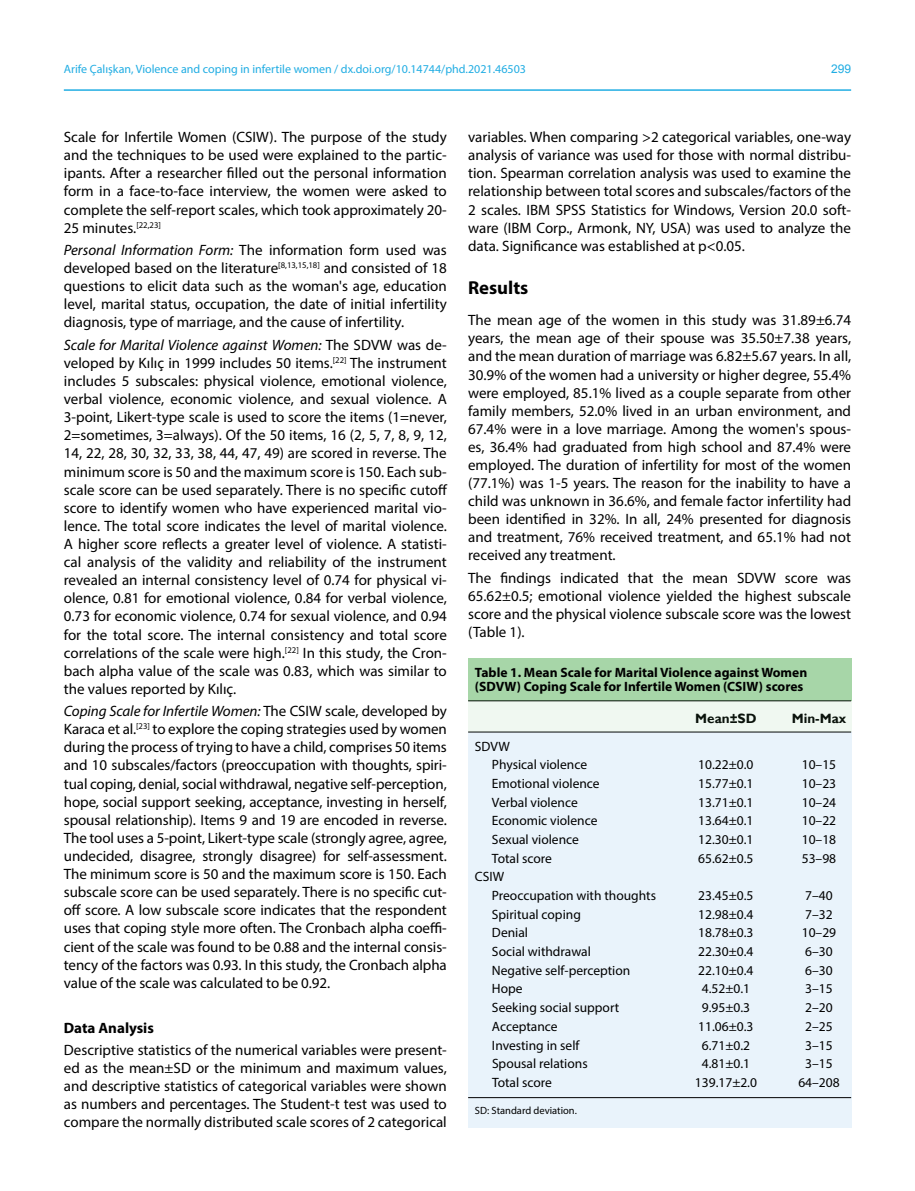
<style>
.page{position:relative;width:915px;height:1191px;background:#fff}
.page>*{position:absolute;margin:0;border:0;box-sizing:border-box;transform-origin:0 0}
.t1{font:700 18.75px "Myriad Pro";color:#000}
.t2{font:15px/18.1px "Myriad Pro";color:#000;text-align:justify}
.t3{font:700 15px "Myriad Pro";color:#000}
.t4{font:13.5px/18.8px "Myriad Pro";color:#000}
.t5{font:700 13.5px/14.4px "Myriad Pro";color:#000}
.t6{font:700 13.5px "Gill Sans";color:#000}
.t7{font:12px "Myriad Pro";color:#21ade3}
.t8{font:12px "Arial";color:#21ade3}
.t9{font:10.5px "Myriad Pro";color:#000}
.s1{font-style:italic}
</style>
<div class="page">
<hr style="left:64px;top:89px;width:786px;height:2px;background:#21ade3">
<div style="left:468px;top:658px;width:382px;height:42px;background:#a7d6a8"></div>
<div style="left:468px;top:732px;width:382px;height:395px;background:#e9f3fb"></div>
<hr style="left:468px;top:1097px;width:382px;height:1px;background:#000">
<div style="left:468px;top:700px;width:382px;height:32px;background:#f0f8f1"></div>
<p class="t7" style="left:64px;top:61px;width:463px">Arife Çalışkan, Violence and coping in infertile women / dx.doi.org/10.14744/phd.2021.46503</p>
<p class="t8" style="left:830px;top:60px;width:22px">299</p>
<p class="t2" style="left:64px;top:128px;width:384px">Scale for Infertile Women (CSIW). The purpose of the study and the techniques to be used were explained to the partic&shy;ipants. After a researcher filled out the personal information form in a face-to-face interview, the women were asked to complete the self-report scales, which took approximately 20- 25 minutes.<sup>[22,23]</sup></p>
<p class="t2" style="left:64px;top:241px;width:384px"><span class="s1">Personal Information Form:</span> The information form used was developed based on the literature<sup>[8,13,15,18]</sup> and consisted of 18 questions to elicit data such as the woman's age, education level, marital status, occupation, the date of initial infertility diagnosis, type of marriage, and the cause of infertility.</p>
<p class="t2" style="left:64px;top:335px;width:385px"><span class="s1">Scale for Marital Violence against Women:</span> The SDVW was de&shy;veloped by Kılıç in 1999 includes 50 items.<sup>[22]</sup> The instrument includes 5 subscales: physical violence, emotional violence, verbal violence, economic violence, and sexual violence. A 3-point, Likert-type scale is used to score the items (1=never, 2=sometimes, 3=always). Of the 50 items, 16 (2, 5, 7, 8, 9, 12, 14, 22, 28, 30, 32, 33, 38, 44, 47, 49) are scored in reverse. The minimum score is 50 and the maximum score is 150. Each sub&shy;scale score can be used separately. There is no specific cutoff score to identify women who have experienced marital vio&shy;lence. The total score indicates the level of marital violence.<br>A higher score reflects a greater level of violence. A statisti&shy;cal analysis of the validity and reliability of the instrument revealed an internal consistency level of 0.74 for physical vi&shy;olence, 0.81 for emotional violence, 0.84 for verbal violence, 0.73 for economic violence, 0.74 for sexual violence, and 0.94 for the total score. The internal consistency and total score correlations of the scale were high.<sup>[22]</sup> In this study, the Cron&shy;bach alpha value of the scale was 0.83, which was similar to the values reported by Kılıç.</p>
<p class="t2" style="left:64px;top:702px;width:384px"><span class="s1">Coping Scale for Infertile Women:</span> The CSIW scale, developed by Karaca et al.<sup>[23]</sup> to explore the coping strategies used by women during the process of trying to have a child, comprises 50 items and 10 subscales/factors (preoccupation with thoughts, spiri&shy;tual coping, denial, social withdrawal, negative self-perception, hope, social support seeking, acceptance, investing in herself, spousal relationship). Items 9 and 19 are encoded in reverse.<br>The tool uses a 5-point, Likert-type scale (strongly agree, agree, undecided, disagree, strongly disagree) for self-assessment.<br>The minimum score is 50 and the maximum score is 150. Each subscale score can be used separately. There is no specific cut&shy;off score. A low subscale score indicates that the respondent uses that coping style more often. The Cronbach alpha coeffi&shy;cient of the scale was found to be 0.88 and the internal consis&shy;tency of the factors was 0.93. In this study, the Cronbach alpha value of the scale was calculated to be 0.92.</p>
<p class="t3" style="left:64px;top:1017px;width:92px">Data Analysis</p>
<p class="t2" style="left:64px;top:1040px;width:384px">Descriptive statistics of the numerical variables were present&shy;ed as the mean±SD or the minimum and maximum values, and descriptive statistics of categorical variables were shown as numbers and percentages. The Student-t test was used to compare the normally distributed scale scores of 2 categorical</p>
<p class="t2" style="left:468px;top:128px;width:384px">variables. When comparing &gt;2 categorical variables, one-way analysis of variance was used for those with normal distribu&shy;tion. Spearman correlation analysis was used to examine the relationship between total scores and subscales/factors of the 2 scales. IBM SPSS Statistics for Windows, Version 20.0 soft&shy;ware (IBM Corp., Armonk, NY, USA) was used to analyze the data. Significance was established at p&lt;0.05.</p>
<p class="t1" style="left:468px;top:276px;width:62px">Results</p>
<p class="t2" style="left:468px;top:311px;width:384px">The mean age of the women in this study was 31.89±6.74 years, the mean age of their spouse was 35.50±7.38 years, and the mean duration of marriage was 6.82±5.67 years. In all, 30.9% of the women had a university or higher degree, 55.4% were employed, 85.1% lived as a couple separate from other family members, 52.0% lived in an urban environment, and 67.4% were in a love marriage. Among the women's spous&shy;es, 36.4% had graduated from high school and 87.4% were employed. The duration of infertility for most of the women (77.1%) was 1-5 years. The reason for the inability to have a child was unknown in 36.6%, and female factor infertility had been identified in 32%. In all, 24% presented for diagnosis and treatment, 76% received treatment, and 65.1% had not received any treatment.</p>
<p class="t2" style="left:468px;top:568px;width:384px">The findings indicated that the mean SDVW score was 65.62±0.5; emotional violence yielded the highest subscale score and the physical violence subscale score was the lowest (Table 1).</p>
<p class="t5" style="left:475px;top:664px;width:334px">Table 1. Mean Scale for Marital Violence against Women (SDVW) Coping Scale for Infertile Women (CSIW) scores</p>
<p class="t6" style="left:695px;top:710px;width:63px">Mean±SD</p>
<p class="t6" style="left:791px;top:710px;width:56px">Min-Max</p>
<p class="t4" style="left:492px;top:736px;width:97px;text-indent:-17px">SDVW<br>Physical violence</p>
<p class="t4" style="left:698px;top:755px;width:57px">10.22±0.0</p>
<p class="t4" style="left:801px;top:755px;width:36px">10–15</p>
<p class="t4" style="left:492px;top:774px;width:109px">Emotional violence</p>
<p class="t4" style="left:698px;top:774px;width:57px">15.77±0.1</p>
<p class="t4" style="left:801px;top:774px;width:36px">10–23</p>
<p class="t4" style="left:492px;top:792px;width:87px">Verbal violence</p>
<p class="t4" style="left:698px;top:792px;width:57px">13.71±0.1</p>
<p class="t4" style="left:801px;top:792px;width:36px">10–24</p>
<p class="t4" style="left:492px;top:811px;width:107px">Economic violence</p>
<p class="t4" style="left:698px;top:811px;width:57px">13.64±0.1</p>
<p class="t4" style="left:801px;top:811px;width:36px">10–22</p>
<p class="t4" style="left:492px;top:830px;width:88px">Sexual violence</p>
<p class="t4" style="left:698px;top:830px;width:57px">12.30±0.1</p>
<p class="t4" style="left:801px;top:830px;width:36px">10–18</p>
<p class="t4" style="left:492px;top:848px;width:61px">Total score</p>
<p class="t4" style="left:698px;top:848px;width:57px">65.62±0.5</p>
<p class="t4" style="left:801px;top:848px;width:36px">53–98</p>
<p class="t4" style="left:492px;top:867px;width:165px;text-indent:-17px">CSIW<br>Preoccupation with thoughts</p>
<p class="t4" style="left:698px;top:886px;width:57px">23.45±0.5</p>
<p class="t4" style="left:805px;top:886px;width:29px">7–40</p>
<p class="t4" style="left:492px;top:904px;width:90px">Spiritual coping</p>
<p class="t4" style="left:698px;top:904px;width:57px">12.98±0.4</p>
<p class="t4" style="left:805px;top:904px;width:29px">7–32</p>
<p class="t4" style="left:492px;top:923px;width:38px">Denial</p>
<p class="t4" style="left:698px;top:923px;width:57px">18.78±0.3</p>
<p class="t4" style="left:801px;top:923px;width:36px">10–29</p>
<p class="t4" style="left:492px;top:942px;width:100px">Social withdrawal</p>
<p class="t4" style="left:698px;top:942px;width:57px">22.30±0.4</p>
<p class="t4" style="left:805px;top:942px;width:29px">6–30</p>
<p class="t4" style="left:492px;top:960px;width:140px">Negative self-perception</p>
<p class="t4" style="left:698px;top:960px;width:57px">22.10±0.4</p>
<p class="t4" style="left:805px;top:960px;width:29px">6–30</p>
<p class="t4" style="left:492px;top:979px;width:32px">Hope</p>
<p class="t4" style="left:701px;top:979px;width:50px">4.52±0.1</p>
<p class="t4" style="left:805px;top:979px;width:29px">3–15</p>
<p class="t4" style="left:492px;top:998px;width:129px">Seeking social support</p>
<p class="t4" style="left:701px;top:998px;width:50px">9.95±0.3</p>
<p class="t4" style="left:805px;top:998px;width:29px">2–20</p>
<p class="t4" style="left:492px;top:1016px;width:67px">Acceptance</p>
<p class="t4" style="left:698px;top:1016px;width:57px">11.06±0.3</p>
<p class="t4" style="left:805px;top:1016px;width:29px">2–25</p>
<p class="t4" style="left:492px;top:1035px;width:89px">Investing in self</p>
<p class="t4" style="left:701px;top:1035px;width:50px">6.71±0.2</p>
<p class="t4" style="left:805px;top:1035px;width:29px">3–15</p>
<p class="t4" style="left:492px;top:1054px;width:97px">Spousal relations</p>
<p class="t4" style="left:701px;top:1054px;width:50px">4.81±0.1</p>
<p class="t4" style="left:805px;top:1054px;width:29px">3–15</p>
<p class="t4" style="left:492px;top:1072px;width:61px">Total score</p>
<p class="t4" style="left:694px;top:1072px;width:64px">139.17±2.0</p>
<p class="t4" style="left:798px;top:1072px;width:43px">64–208</p>
<p class="t9" style="left:475px;top:1104px;width:103px">SD: Standard deviation.</p>
</div>
